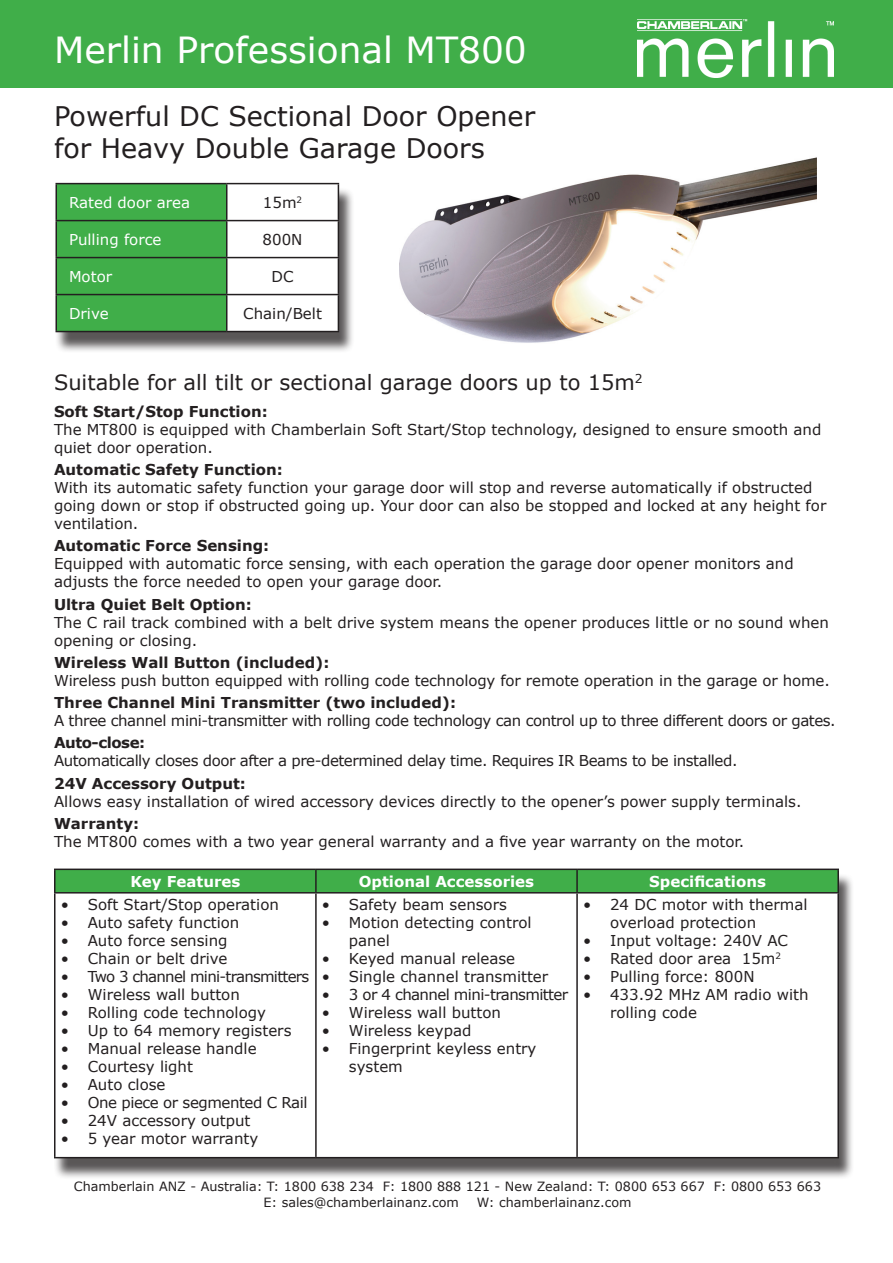
<style>
.page{position:relative;width:893px;height:1263px;background:#fff}
.page>*{position:absolute;margin:0;border:0;box-sizing:border-box;transform-origin:0 0}
.t1{font:36px "Verdana";color:#fff}
.t2{font:27px/32.4px "Verdana";color:#231f20}
.t3{font:21px "Verdana";color:#231f20}
.t4{font:15px/18px "Verdana";color:#231f20}
.t5{font:15px "Verdana";letter-spacing:-.03em;color:#231f20}
.t6{font:700 15px "Verdana";color:#231f20}
.t7{font:700 15px "Verdana";color:#fff}
.t8{font:15px "Verdana";color:#fff}
.t9{font:15px "Verdana";letter-spacing:-.05em;color:#231f20}
.t10{font:15px "Verdana";letter-spacing:-.04em;color:#231f20}
.t11{font:700 15px "Verdana";letter-spacing:-.03em;color:#231f20}
.t12{font:12.75px/15.3px "Verdana";color:#231f20}
</style>
<div class="page">
<img style="left:400px;top:157px;width:417px;height:186px">
<div style="left:0;top:0;width:893px;height:87px;background:#40ae49"></div>
<div style="left:55px;top:187px;width:300px;height:166px;background:#231f20;opacity:.75"></div>
<svg style="left:57px;top:184px;width:281px;height:147px"></svg>
<hr style="left:56px;top:183px;width:171px;height:1px;background:#231f20">
<hr style="left:56px;top:184px;width:1px;height:36px;background:#231f20">
<hr style="left:227px;top:183px;width:112px;height:1px;background:#231f20">
<hr style="left:226px;top:184px;width:1px;height:36px;background:#231f20">
<hr style="left:338px;top:184px;width:1px;height:36px;background:#231f20">
<hr style="left:56px;top:220px;width:171px;height:1px;background:#231f20">
<hr style="left:56px;top:221px;width:1px;height:36px;background:#231f20">
<hr style="left:227px;top:220px;width:112px;height:1px;background:#231f20">
<hr style="left:226px;top:221px;width:1px;height:36px;background:#231f20">
<hr style="left:338px;top:221px;width:1px;height:36px;background:#231f20">
<hr style="left:56px;top:257px;width:171px;height:1px;background:#231f20">
<hr style="left:56px;top:258px;width:1px;height:36px;background:#231f20">
<hr style="left:227px;top:257px;width:112px;height:1px;background:#231f20">
<hr style="left:226px;top:258px;width:1px;height:36px;background:#231f20">
<hr style="left:338px;top:258px;width:1px;height:36px;background:#231f20">
<hr style="left:56px;top:294px;width:171px;height:1px;background:#231f20">
<hr style="left:56px;top:295px;width:1px;height:36px;background:#231f20">
<hr style="left:227px;top:294px;width:112px;height:1px;background:#231f20">
<hr style="left:226px;top:295px;width:1px;height:36px;background:#231f20">
<hr style="left:338px;top:295px;width:1px;height:36px;background:#231f20">
<hr style="left:56px;top:331px;width:171px;height:1px;background:#231f20">
<hr style="left:227px;top:331px;width:112px;height:1px;background:#231f20">
<div style="left:53px;top:873px;width:802px;height:306px;background:#231f20;opacity:.75"></div>
<div style="left:56px;top:870px;width:781px;height:22px;background:#40ae49"></div>
<svg style="left:56px;top:893px;width:781px;height:264px"></svg>
<hr style="left:54px;top:868px;width:262px;height:2px;background:#231f20">
<hr style="left:54px;top:870px;width:2px;height:22px;background:#231f20">
<hr style="left:316px;top:868px;width:261px;height:2px;background:#231f20">
<hr style="left:315px;top:870px;width:2px;height:22px;background:#231f20">
<hr style="left:577px;top:868px;width:262px;height:2px;background:#231f20">
<hr style="left:576px;top:870px;width:2px;height:22px;background:#231f20">
<hr style="left:837px;top:870px;width:2px;height:22px;background:#231f20">
<hr style="left:54px;top:892px;width:262px;height:1px;background:#231f20">
<hr style="left:54px;top:893px;width:2px;height:264px;background:#231f20">
<hr style="left:316px;top:892px;width:261px;height:1px;background:#231f20">
<hr style="left:315px;top:893px;width:2px;height:264px;background:#231f20">
<hr style="left:577px;top:892px;width:262px;height:1px;background:#231f20">
<hr style="left:576px;top:893px;width:2px;height:264px;background:#231f20">
<hr style="left:837px;top:893px;width:2px;height:264px;background:#231f20">
<hr style="left:54px;top:1157px;width:262px;height:1px;background:#231f20">
<hr style="left:316px;top:1157px;width:261px;height:1px;background:#231f20">
<hr style="left:577px;top:1157px;width:262px;height:1px;background:#231f20">
<img style="left:638px;top:19px;width:195px;height:58px">
<h1 class="t1" style="left:54px;top:27px;width:474px">Merlin Professional MT800</h1>
<h2 class="t2" style="left:54px;top:99px;width:483px">Powerful DC Sectional Door Opener for Heavy Double Garage Doors</h2>
<p class="t8" style="left:69px;top:193px;width:123px">Rated door area</p>
<p class="t4" style="left:263px;top:193px;width:41px">15m<sup>2</sup></p>
<p class="t8" style="left:69px;top:230px;width:94px">Pulling force</p>
<p class="t4" style="left:263px;top:230px;width:41px">800N</p>
<p class="t8" style="left:69px;top:267px;width:45px">Motor</p>
<p class="t4" style="left:272px;top:267px;width:24px">DC</p>
<p class="t8" style="left:69px;top:304px;width:41px">Drive</p>
<p class="t4" style="left:243px;top:304px;width:80px">Chain/Belt</p>
<h3 class="t3" style="left:54px;top:369px;width:590px">Suitable for all tilt or sectional garage doors up to 15m<sup>2</sup></h3>
<p class="t6" style="left:54px;top:402px;width:215px">Soft Start/Stop Function:</p>
<p class="t4" style="left:54px;top:420px;width:769px">The MT800 is equipped with Chamberlain Soft Start/Stop technology, designed to ensure smooth and quiet door operation.</p>
<p class="t6" style="left:54px;top:460px;width:230px">Automatic Safety Function:</p>
<p class="t4" style="left:54px;top:478px;width:774px">With its automatic safety function your garage door will stop and reverse automatically if obstructed going down or stop if obstructed going up. Your door can also be stopped and locked at any height for ventilation.</p>
<p class="t6" style="left:54px;top:536px;width:217px">Automatic Force Sensing:</p>
<p class="t4" style="left:54px;top:554px;width:741px">Equipped with automatic force sensing, with each operation the garage door opener monitors and adjusts the force needed to open your garage door.</p>
<p class="t6" style="left:54px;top:594px;width:199px">Ultra Quiet Belt Option:</p>
<p class="t4" style="left:54px;top:613px;width:776px">The C rail track combined with a belt drive system means the opener produces little or no sound when opening or closing.</p>
<p class="t6" style="left:54px;top:653px;width:277px">Wireless Wall Button (included):</p>
<p class="t4" style="left:54px;top:671px;width:777px">Wireless push button equipped with rolling code technology for remote operation in the garage or home.</p>
<p class="t6" style="left:54px;top:693px;width:403px">Three Channel Mini Transmitter (two included):</p>
<p class="t5" style="left:54px;top:711px;width:783px">A three channel mini-transmitter with rolling code technology can control up to three different doors or gates.</p>
<p class="t11" style="left:54px;top:733px;width:93px">Auto-close:</p>
<p class="t5" style="left:54px;top:751px;width:685px">Automatically closes door after a pre-determined delay time. Requires IR Beams to be installed.</p>
<p class="t6" style="left:54px;top:773px;width:193px">24V Accessory Output:</p>
<p class="t4" style="left:54px;top:792px;width:749px">Allows easy installation of wired accessory devices directly to the opener’s power supply terminals.</p>
<p class="t6" style="left:54px;top:814px;width:87px">Warranty:</p>
<p class="t4" style="left:54px;top:832px;width:692px">The MT800 comes with a two year general warranty and a five year warranty on the motor.</p>
<p class="t7" style="left:130px;top:872px;width:111px">Key Features</p>
<p class="t7" style="left:359px;top:872px;width:177px">Optional Accessories</p>
<p class="t7" style="left:649px;top:872px;width:118px">Specifications</p>
<p class="t4" style="left:61px;top:895px;width:220px">• Soft Start/Stop operation</p>
<p class="t4" style="left:61px;top:913px;width:180px">• Auto safety function</p>
<p class="t4" style="left:61px;top:931px;width:168px">• Auto force sensing</p>
<p class="t4" style="left:61px;top:949px;width:168px">• Chain or belt drive</p>
<p class="t9" style="left:61px;top:967px;width:250px">• Two 3 channel mini-transmitters</p>
<p class="t4" style="left:61px;top:985px;width:181px">• Wireless wall button</p>
<p class="t4" style="left:61px;top:1003px;width:207px">• Rolling code technology</p>
<p class="t4" style="left:61px;top:1021px;width:232px">• Up to 64 memory registers</p>
<p class="t4" style="left:61px;top:1039px;width:197px">• Manual release handle</p>
<p class="t4" style="left:61px;top:1057px;width:134px">• Courtesy light</p>
<p class="t4" style="left:61px;top:1075px;width:106px">• Auto close</p>
<p class="t5" style="left:61px;top:1093px;width:248px">• One piece or segmented C Rail</p>
<p class="t4" style="left:61px;top:1111px;width:191px">• 24V accessory output</p>
<p class="t4" style="left:61px;top:1129px;width:199px">• 5 year motor warranty</p>
<p class="t4" style="left:322px;top:895px;width:187px">• Safety beam sensors</p>
<p class="t4" style="left:349px;top:913px;width:184px;text-indent:-27px">• Motion detecting control panel</p>
<p class="t4" style="left:322px;top:949px;width:195px">• Keyed manual release</p>
<p class="t4" style="left:322px;top:967px;width:228px">• Single channel transmitter</p>
<p class="t10" style="left:322px;top:985px;width:248px">• 3 or 4 channel mini-transmitter</p>
<p class="t4" style="left:322px;top:1003px;width:181px">• Wireless wall button</p>
<p class="t4" style="left:322px;top:1021px;width:151px">• Wireless keypad</p>
<p class="t4" style="left:349px;top:1039px;width:189px;text-indent:-27px">• Fingerprint keyless entry system</p>
<p class="t4" style="left:610px;top:895px;width:199px;text-indent:-27px">• 24 DC motor with thermal overload protection</p>
<p class="t4" style="left:583px;top:931px;width:206px">• Input voltage: 240V AC</p>
<p class="t4" style="left:583px;top:949px;width:199px">• Rated door area 15m<sup>2</sup></p>
<p class="t4" style="left:583px;top:967px;width:173px">• Pulling force: 800N</p>
<p class="t4" style="left:610px;top:985px;width:200px;text-indent:-27px">• 433.92 MHz AM radio with rolling code</p>
<p class="t12" style="left:263px;top:1178px;width:559px;text-indent:-190px">Chamberlain ANZ - Australia: T: 1800 638 234 F: 1800 888 121 - New Zealand: T: 0800 653 667 F: 0800 653 663<br>E: sales@chamberlainanz.com</p>
<p class="t12" style="left:477px;top:1194px;width:156px">W: chamberlainanz.com</p>
</div>
